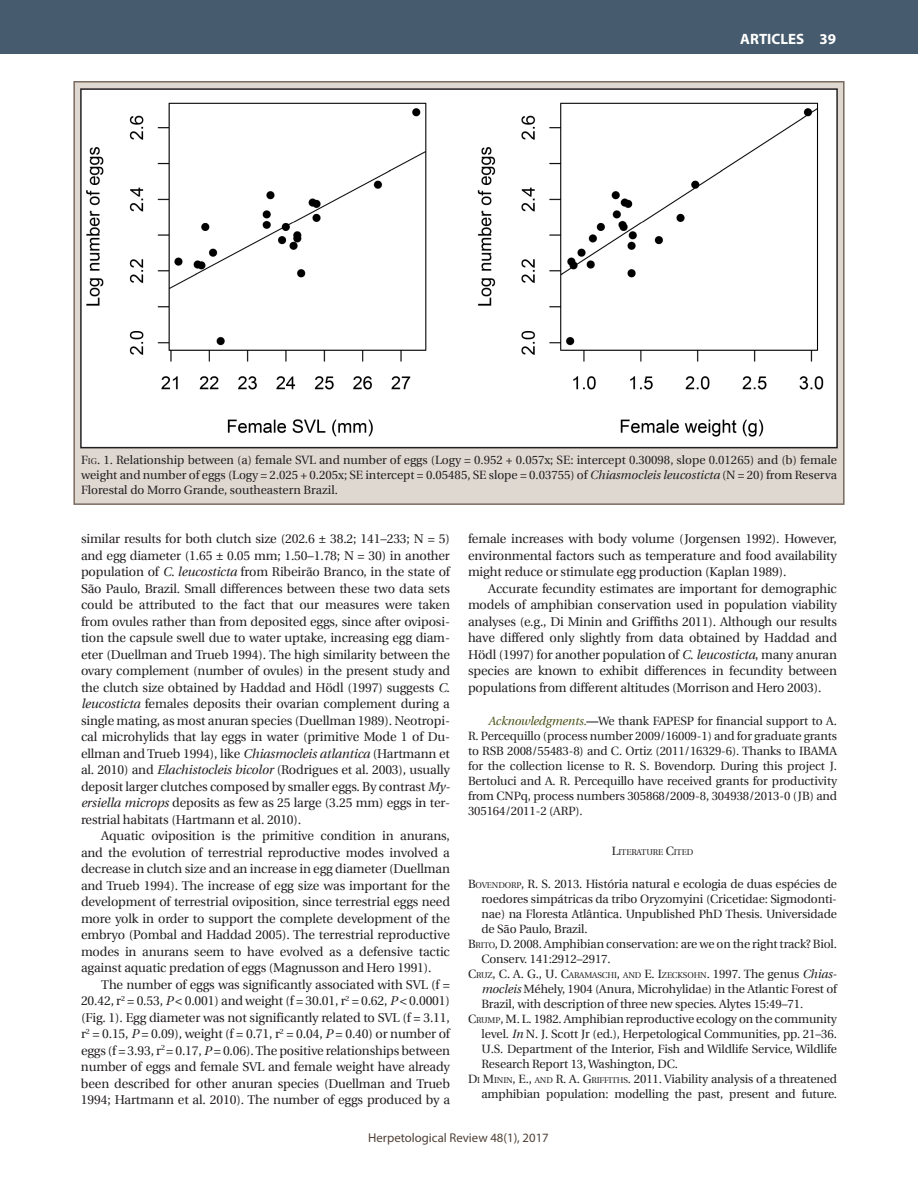
<style>
.page{position:relative;width:918px;height:1188px;background:#fff}
.page>*{position:absolute;margin:0;border:0;box-sizing:border-box;transform-origin:0 0}
.t1{font:700 15px "Myriad Pro";color:#fff}
.t2{font:12.75px/16.5px "Utopia";letter-spacing:-.01em;color:#231f20;text-align:justify}
.t3{font:12.75px "Myriad Pro";color:#504137}
.t4{font:12px/15px "Utopia";letter-spacing:-.01em;color:#231f20;text-align:justify}
.t5{font:8.4px "Utopia";letter-spacing:-.015em;color:#231f20}
.s1{font-style:inherit}
.s2{font-size:8.4px}
.s3{font-style:italic}
.s4{font-style:italic;color:#4c521a}
.s5{font-weight:700}
.s6{font-size:12px}
.s7{font-style:italic;font-size:12px}
</style>
<div class="page">
<div style="left:0;top:0;width:918px;height:54px;background:#465b6d"></div>
<div style="left:73px;top:81px;width:772px;height:424px;background:#ded8d1;border:2px solid #7a6a5f"></div>
<div style="left:83px;top:91px;width:752px;height:354px;background:#fff"></div>
<div style="left:80px;top:88px;width:758px;height:360px;border:2px solid #231f20"></div>
<p class="t1" style="left:740px;top:29px;width:97px">ARTICLES 39</p>
<p class="t4" style="left:81px;top:453px;width:758px"><span class="s1">F</span><span class="s2">IG</span><span class="s1">. 1</span>. Relationship between (a) female SVL and number of eggs (Logy = 0.952 + 0.057x; SE: intercept 0.30098, slope 0.01265) and (b) female weight and number of eggs (Logy = 2.025 + 0.205x; SE intercept = 0.05485, SE slope = 0.03755) of <span class="s3">Chiasmocleis leucosticta</span> (N = 20) from Reserva Florestal do Morro Grande, southeastern Brazil.</p>
<p class="t2" style="left:81px;top:531px;width:371px">similar results for both clutch size (202.6 ± 38.2; 141–233; N = 5) and egg diameter (1.65 ± 0.05 mm; 1.50–1.78; N = 30) in another population of <span class="s3">C. leucosticta</span> from Ribeirão Branco, in the state of São Paulo, Brazil. Small differences between these two data sets could be attributed to the fact that our measures were taken from ovules rather than from deposited eggs, since after oviposi&shy;tion the capsule swell due to water uptake, increasing egg diam&shy;eter (Duellman and Trueb 1994). The high similarity between the ovary complement (number of ovules) in the present study and the clutch size obtained by Haddad and Hödl (1997) suggests <span class="s3">C</span>. <span class="s3">leucosticta</span> females deposits their ovarian complement during a single mating, as most anuran species (Duellman 1989). Neotropi&shy;cal microhylids that lay eggs in water (primitive Mode 1 of Du&shy;ellman and Trueb 1994), like <span class="s3">Chiasmocleis atlantica</span> (Hartmann et al. 2010) and <span class="s3">Elachistocleis bicolor</span> (Rodrigues et al. 2003), usually deposit larger clutches composed by smaller eggs. By contrast <span class="s3">My&shy;ersiella microps</span> deposits as few as 25 large (3.25 mm) eggs in ter&shy;restrial habitats (Hartmann et al. 2010)<span class="s3">.</span></p>
<p class="t2" style="left:81px;top:828px;width:370px;text-indent:20px">Aquatic oviposition is the primitive condition in anurans, and the evolution of terrestrial reproductive modes involved a decrease in clutch size and an increase in egg diameter (Duellman and Trueb 1994). The increase of egg size was important for the development of terrestrial oviposition, since terrestrial eggs need more yolk in order to support the complete development of the embryo (Pombal and Haddad 2005). The terrestrial reproductive modes in anurans seem to have evolved as a defensive tactic against aquatic predation of eggs (Magnusson and Hero 1991).</p>
<p class="t2" style="left:81px;top:976px;width:371px;text-indent:20px">The number of eggs was significantly associated with SVL (f = 20.42, r<sup>2</sup> = 0.53, <span class="s3">P</span> &lt; 0.001) and weight (f = 30.01, r<sup>2</sup> = 0.62, <span class="s3">P</span> &lt; 0.0001) (Fig. 1). Egg diameter was not significantly related to SVL (f = 3.11, r<sup>2</sup> = 0.15, <span class="s3">P</span> = 0.09), weight (f = 0.71, r<sup>2</sup> = 0.04, <span class="s3">P</span> = 0.40) or number of eggs (f = 3.93, r<sup>2</sup> = 0.17, <span class="s3">P</span> = 0.06). The positive relationships between number of eggs and female SVL and female weight have already been described for other anuran species (Duellman and Trueb 1994; Hartmann et al. 2010). The number of eggs produced by a</p>
<p class="t2" style="left:468px;top:531px;width:370px">female increases with body volume (Jorgensen 1992). However, environmental factors such as temperature and food availability might reduce or stimulate egg production (Kaplan 1989).</p>
<p class="t2" style="left:468px;top:580px;width:371px;text-indent:20px">Accurate fecundity estimates are important for demographic models of amphibian conservation used in population viability analyses (e.g., Di Minin and Griffiths 2011). Although our results have differed only slightly from data obtained by Haddad and Hödl (1997) for another population of <span class="s3">C</span>. <span class="s3">leucosticta</span>, many anuran species are known to exhibit differences in fecundity between populations from different altitudes (Morrison and Hero 2003).</p>
<p class="t4" style="left:468px;top:713px;width:371px;text-indent:20px"><span class="s4">Acknowledgments.</span><span class="s5">—</span>We thank FAPESP for financial support to A.<br>R. Percequillo (process number 2009/16009-1) and for graduate grants to RSB 2008/55483-8) and C. Ortiz (2011/16329-6). Thanks to IBAMA for the collection license to R. S. Bovendorp. During this project J.<br>Bertoluci and A. R. Percequillo have received grants for productivity from CNPq, process numbers 305868/2009-8, 304938/2013-0 (JB) and 305164/2011-2 (ARP).</p>
<p class="t5" style="left:612px;top:847px;width:83px"><span class="s6">L</span>ITERATURE <span class="s6">C</span>ITED</p>
<p class="t4" style="left:468px;top:877px;width:370px"><span class="s1">B</span><span class="s2">OVENDORP</span><span class="s1">, R. S. 2013</span>. História natural e ecologia de duas espécies de</p>
<p class="t4" style="left:482px;top:892px;width:357px">roedores simpátricas da tribo Oryzomyini (Cricetidae: Sigmodonti-</p>
<p class="t4" style="left:482px;top:907px;width:357px">nae) na Floresta Atlântica. Unpublished PhD Thesis. Universidade</p>
<p class="t4" style="left:482px;top:922px;width:108px">de São Paulo, Brazil.</p>
<p class="t4" style="left:468px;top:937px;width:371px"><span class="s1">B</span><span class="s2">RITO</span><span class="s1">, D. 2008</span>. Amphibian conservation: are we on the right track? Biol.</p>
<p class="t4" style="left:482px;top:952px;width:131px">Conserv. 141:2912–2917.</p>
<p class="t5" style="left:468px;top:970px;width:370px"><span class="s6">C</span>RUZ<span class="s6">, C. A. G., U. C</span>ARAMASCHI<span class="s6">,</span> AND <span class="s6">E. I</span>ZECKSOHN<span class="s6">. 1997</span><span class="s6">. The genus</span> <span class="s7">Chias-</span></p>
<p class="t4" style="left:482px;top:982px;width:357px"><span class="s3">mocleis</span> Méhely, 1904 (Anura, Microhylidae) in the Atlantic Forest of</p>
<p class="t4" style="left:482px;top:997px;width:323px">Brazil, with description of three new species. Alytes 15:49–71.</p>
<p class="t4" style="left:468px;top:1012px;width:370px"><span class="s1">C</span><span class="s2">RUMP</span><span class="s1">, M. L. 1982</span>. Amphibian reproductive ecology on the community</p>
<p class="t4" style="left:482px;top:1027px;width:357px">level. <span class="s3">In</span> N. J. Scott Jr (ed.), Herpetological Communities, pp. 21–36.</p>
<p class="t4" style="left:482px;top:1042px;width:357px">U.S. Department of the Interior, Fish and Wildlife Service, Wildlife</p>
<p class="t4" style="left:482px;top:1057px;width:198px">Research Report 13, Washington, DC.</p>
<p class="t4" style="left:468px;top:1072px;width:371px"><span class="s1">D</span><span class="s2">I</span> <span class="s1">M</span><span class="s2">ININ</span><span class="s1">, E.,</span> <span class="s2">AND</span> <span class="s1">R. A. G</span><span class="s2">RIFFITHS</span><span class="s1">. 2011</span>. Viability analysis of a threatened</p>
<p class="t4" style="left:482px;top:1087px;width:357px">amphibian population: modelling the past, present and future.</p>
<p class="t3" style="left:368px;top:1130px;width:182px">Herpetological Review 48(1), 2017</p>
</div>
